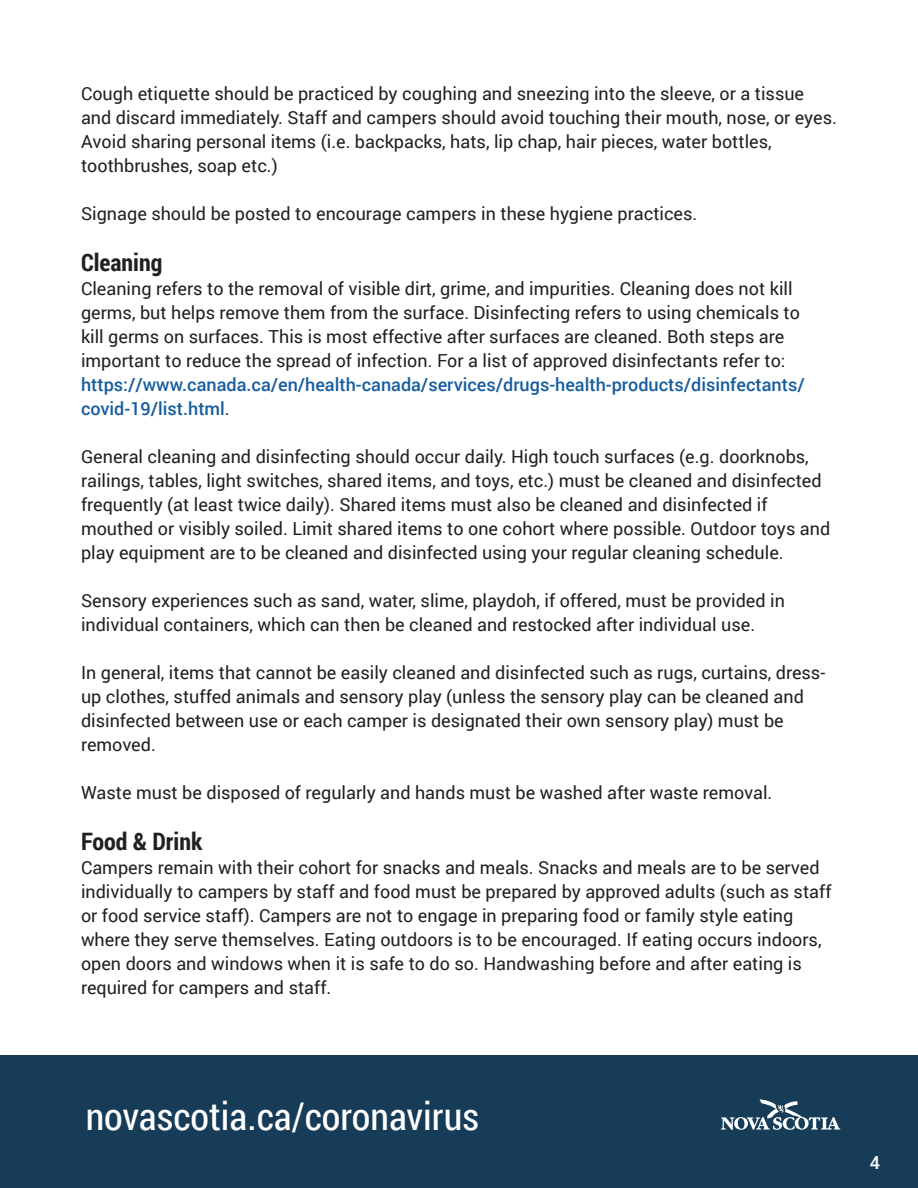
<style>
.page{position:relative;width:918px;height:1188px;background:#fff}
.page>*{position:absolute;margin:0;border:0;box-sizing:border-box;transform-origin:0 0}
.t1{font:38.25px "Roboto Condensed";color:#fff}
.t2{font:700 24px "Roboto Condensed";color:#231f20}
.t3{font:18px/24px "Roboto";color:#231f20}
.t4{font:500 18px/24px "Roboto";color:#175d9e}
.t5{font:500 18px "Roboto";color:#fff}
.s1{font-weight:400;color:#231f20}
</style>
<div class="page">
<div style="left:0;top:1055px;width:918px;height:133px;background:#163c57"></div>
<svg style="left:721px;top:1099px;width:119px;height:31px"></svg>
<p class="t3" style="left:81px;top:81px;width:758px">Cough etiquette should be practiced by coughing and sneezing into the sleeve, or a tissue and discard immediately. Staff and campers should avoid touching their mouth, nose, or eyes.<br>Avoid sharing personal items (i.e. backpacks, hats, lip chap, hair pieces, water bottles, toothbrushes, soap etc.)</p>
<p class="t3" style="left:81px;top:201px;width:618px">Signage should be posted to encourage campers in these hygiene practices.</p>
<h2 class="t2" style="left:81px;top:245px;width:83px">Cleaning</h2>
<p class="t3" style="left:81px;top:276px;width:721px">Cleaning refers to the removal of visible dirt, grime, and impurities. Cleaning does not kill germs, but helps remove them from the surface. Disinfecting refers to using chemicals to kill germs on surfaces. This is most effective after surfaces are cleaned. Both steps are important to reduce the spread of infection. For a list of approved disinfectants refer to:</p>
<p class="t4" style="left:81px;top:372px;width:725px">https://www.canada.ca/en/health-canada/services/drugs-health-products/disinfectants/ covid-19/list.html<span class="s1">.</span></p>
<p class="t3" style="left:81px;top:444px;width:751px">General cleaning and disinfecting should occur daily. High touch surfaces (e.g. doorknobs, railings, tables, light switches, shared items, and toys, etc.) must be cleaned and disinfected frequently (at least twice daily). Shared items must also be cleaned and disinfected if mouthed or visibly soiled. Limit shared items to one cohort where possible. Outdoor toys and play equipment are to be cleaned and disinfected using your regular cleaning schedule.</p>
<p class="t3" style="left:81px;top:588px;width:705px">Sensory experiences such as sand, water, slime, playdoh, if offered, must be provided in individual containers, which can then be cleaned and restocked after individual use.</p>
<p class="t3" style="left:81px;top:660px;width:746px">In general, items that cannot be easily cleaned and disinfected such as rugs, curtains, dress&shy;up clothes, stuffed animals and sensory play (unless the sensory play can be cleaned and disinfected between use or each camper is designated their own sensory play) must be removed.</p>
<p class="t3" style="left:81px;top:780px;width:693px">Waste must be disposed of regularly and hands must be washed after waste removal.</p>
<h2 class="t2" style="left:81px;top:824px;width:123px">Food &amp; Drink</h2>
<p class="t3" style="left:81px;top:855px;width:752px">Campers remain with their cohort for snacks and meals. Snacks and meals are to be served individually to campers by staff and food must be prepared by approved adults (such as staff or food service staff). Campers are not to engage in preparing food or family style eating where they serve themselves. Eating outdoors is to be encouraged. If eating occurs indoors, open doors and windows when it is safe to do so. Handwashing before and after eating is required for campers and staff.</p>
<h1 class="t1" style="left:86px;top:1090px;width:395px">novascotia.ca/coronavirus</h1>
<p class="t5" style="left:870px;top:1150px;width:12px">4</p>
</div>
